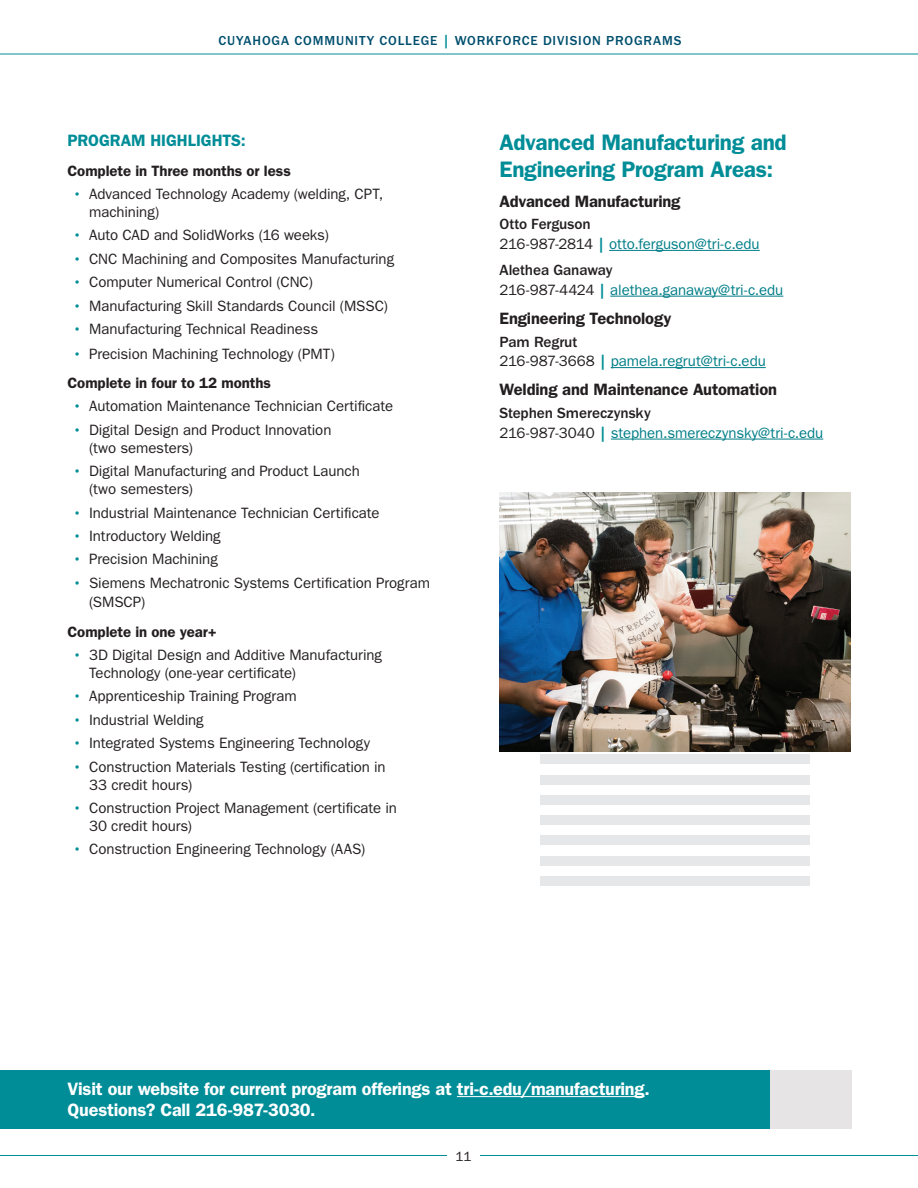
<style>
.page{position:relative;width:918px;height:1188px;background:#fff}
.page>*{position:absolute;margin:0;border:0;box-sizing:border-box;transform-origin:0 0}
.Section_Secondary_Titles_H1{font:600 22.5px/27px "ITC Franklin Gothic Std";letter-spacing:-.01em;color:#008d97}
.Program_Info_Line_P{font:600 18px/21px "ITC Franklin Gothic Std";letter-spacing:-.01em;color:#fff}
.Program_Subtitle_H2_Blk{font:600 16.5px "ITC Franklin Gothic Std";letter-spacing:-.01em;color:#231f20}
.Program_Subtitles_H2{font:600 16.5px "ITC Franklin Gothic Std";letter-spacing:-.005em;color:#008d97}
.Contact_Name_P{font:500 15.3px "ITC Franklin Gothic Std";letter-spacing:-.005em;color:#231f20}
.t1{font:15px/18px "ITC Franklin Gothic Std";letter-spacing:-.005em;color:#231f20}
.Contact_Phone_and_Email{font:15px "ITC Franklin Gothic Std";letter-spacing:-.005em;color:#007e87}
.Program_Subtitles_H3{font:600 15px "ITC Franklin Gothic Std";letter-spacing:-.005em;color:#231f20}
.Intro_Para{font:500 13.5px "ITC Franklin Gothic Std";letter-spacing:.06em;color:#014f6e}
.t2{font:13.5px "ITC Franklin Gothic Std";color:#231f20}
.s1{color:#008d97}
.s2{font-weight:500;color:#008d97}
.s3{color:#231f20}
</style>
<div class="page">
<hr style="left:0;top:1155px;width:918px;height:1px;background:#008d97">
<div style="left:447px;top:1142px;width:33px;height:27px;background:#fff"></div>
<hr style="left:0;top:54px;width:918px;height:1px;background:#008d97">
<div style="left:607px;top:1070px;width:245px;height:58px;background:#e7e4e5"></div>
<div style="left:0;top:1070px;width:770px;height:58px;background:#008d97"></div>
<hr style="left:609px;top:250px;width:151px;height:1px;background:#007e87">
<hr style="left:610px;top:296px;width:173px;height:1px;background:#007e87">
<hr style="left:611px;top:367px;width:155px;height:1px;background:#007e87">
<hr style="left:611px;top:439px;width:212px;height:1px;background:#007e87">
<img style="left:500px;top:493px;width:350px;height:259px">
<hr style="left:457px;top:1096px;width:187px;height:1px;background:#fff">
<div style="left:540px;top:754px;width:270px;height:10px;background:#e6e7e9"></div>
<div style="left:540px;top:775px;width:270px;height:9px;background:#e6e7e9"></div>
<div style="left:540px;top:795px;width:270px;height:10px;background:#e6e7e9"></div>
<div style="left:540px;top:815px;width:270px;height:10px;background:#e6e7e9"></div>
<div style="left:540px;top:836px;width:270px;height:9px;background:#e6e7e9"></div>
<div style="left:540px;top:856px;width:270px;height:9px;background:#e6e7e9"></div>
<div style="left:540px;top:876px;width:270px;height:10px;background:#e6e7e9"></div>
<p class="Intro_Para" style="left:218px;top:33px;width:465px">CUYAHOGA COMMUNITY COLLEGE <span class="s1">|</span> WORKFORCE DIVISION PROGRAMS</p>
<h2 class="Program_Subtitles_H2" style="left:68px;top:131px;width:180px">PROGRAM HIGHLIGHTS:</h2>
<h3 class="Program_Subtitles_H3" style="left:68px;top:162px;width:225px">Complete in Three months or less</h3>
<p class="t1" style="left:89px;top:185px;width:296px;text-indent:-16px"><span class="s2">•</span> Advanced Technology Academy (welding, CPT, machining)</p>
<p class="t1" style="left:73px;top:226px;width:257px"><span class="s2">•</span> Auto CAD and SolidWorks (16 weeks)</p>
<p class="t1" style="left:73px;top:250px;width:323px"><span class="s2">•</span> CNC Machining and Composites Manufacturing</p>
<p class="t1" style="left:73px;top:273px;width:241px"><span class="s2">•</span> Computer Numerical Control (CNC)</p>
<p class="t1" style="left:73px;top:297px;width:317px"><span class="s2">•</span> Manufacturing Skill Standards Council (MSSC)</p>
<p class="t1" style="left:73px;top:320px;width:247px"><span class="s2">•</span> Manufacturing Technical Readiness</p>
<p class="t1" style="left:73px;top:345px;width:264px"><span class="s2">•</span> Precision Machining Technology (PMT)</p>
<h3 class="Program_Subtitles_H3" style="left:68px;top:374px;width:205px">Complete in four to 12 months</h3>
<p class="t1" style="left:73px;top:397px;width:322px"><span class="s2">•</span> Automation Maintenance Technician Certificate</p>
<p class="t1" style="left:89px;top:421px;width:244px;text-indent:-16px"><span class="s2">•</span> Digital Design and Product Innovation (two semesters)</p>
<p class="t1" style="left:89px;top:462px;width:272px;text-indent:-16px"><span class="s2">•</span> Digital Manufacturing and Product Launch (two semesters)</p>
<p class="t1" style="left:73px;top:504px;width:308px"><span class="s2">•</span> Industrial Maintenance Technician Certificate</p>
<p class="t1" style="left:73px;top:527px;width:149px"><span class="s2">•</span> Introductory Welding</p>
<p class="t1" style="left:73px;top:550px;width:146px"><span class="s2">•</span> Precision Machining</p>
<p class="t1" style="left:89px;top:573px;width:342px;line-height:19.5px;text-indent:-16px"><span class="s2">•</span> Siemens Mechatronic Systems Certification Program (SMSCP)</p>
<h3 class="Program_Subtitles_H3" style="left:68px;top:623px;width:151px">Complete in one year+</h3>
<p class="t1" style="left:89px;top:646px;width:294px;text-indent:-16px"><span class="s2">•</span> 3D Digital Design and Additive Manufacturing<br>Technology (one-year certificate)</p>
<p class="t1" style="left:73px;top:687px;width:225px"><span class="s2">•</span> Apprenticeship Training Program</p>
<p class="t1" style="left:73px;top:711px;width:132px"><span class="s2">•</span> Industrial Welding</p>
<p class="t1" style="left:73px;top:734px;width:299px"><span class="s2">•</span> Integrated Systems Engineering Technology</p>
<p class="t1" style="left:89px;top:758px;width:298px;text-indent:-16px"><span class="s2">•</span> Construction Materials Testing (certification in<br>33 credit hours)</p>
<p class="t1" style="left:89px;top:799px;width:309px;text-indent:-16px"><span class="s2">•</span> Construction Project Management (certificate in<br>30 credit hours)</p>
<p class="t1" style="left:73px;top:840px;width:294px"><span class="s2">•</span> Construction Engineering Technology (AAS)</p>
<h1 class="Section_Secondary_Titles_H1" style="left:500px;top:129px;width:289px">Advanced Manufacturing and<br>Engineering Program Areas:</h1>
<h2 class="Program_Subtitle_H2_Blk" style="left:500px;top:191px;width:183px">Advanced Manufacturing</h2>
<p class="Contact_Name_P" style="left:500px;top:216px;width:93px">Otto Ferguson</p>
<p class="Contact_Phone_and_Email" style="left:500px;top:235px;width:262px"><span class="s3">216-987-2814</span> <span class="s2">|</span> otto.ferguson@tri-c.edu</p>
<p class="Contact_Name_P" style="left:500px;top:262px;width:115px">Alethea Ganaway</p>
<p class="Contact_Phone_and_Email" style="left:500px;top:281px;width:285px"><span class="s3">216-987-4424</span> <span class="s2">|</span> alethea.ganaway@tri-c.edu</p>
<h2 class="Program_Subtitle_H2_Blk" style="left:500px;top:308px;width:173px">Engineering Technology</h2>
<p class="Contact_Name_P" style="left:500px;top:333px;width:79px">Pam Regrut</p>
<p class="Contact_Phone_and_Email" style="left:500px;top:352px;width:268px"><span class="s3">216-987-3668</span> <span class="s2">|</span> pamela.regrut@tri-c.edu</p>
<h2 class="Program_Subtitle_H2_Blk" style="left:500px;top:380px;width:279px">Welding and Maintenance Automation</h2>
<p class="Contact_Name_P" style="left:500px;top:404px;width:153px">Stephen Smereczynsky</p>
<p class="Contact_Phone_and_Email" style="left:500px;top:424px;width:325px"><span class="s3">216-987-3040</span> <span class="s2">|</span> stephen.smereczynsky@tri-c.edu</p>
<p class="Program_Info_Line_P" style="left:68px;top:1078px;width:584px">Visit our website for current program offerings at tri-c.edu/manufacturing.<br>Questions? Call 216-987-3030.</p>
<p class="t2" style="left:456px;top:1148px;width:18px">11</p>
</div>
